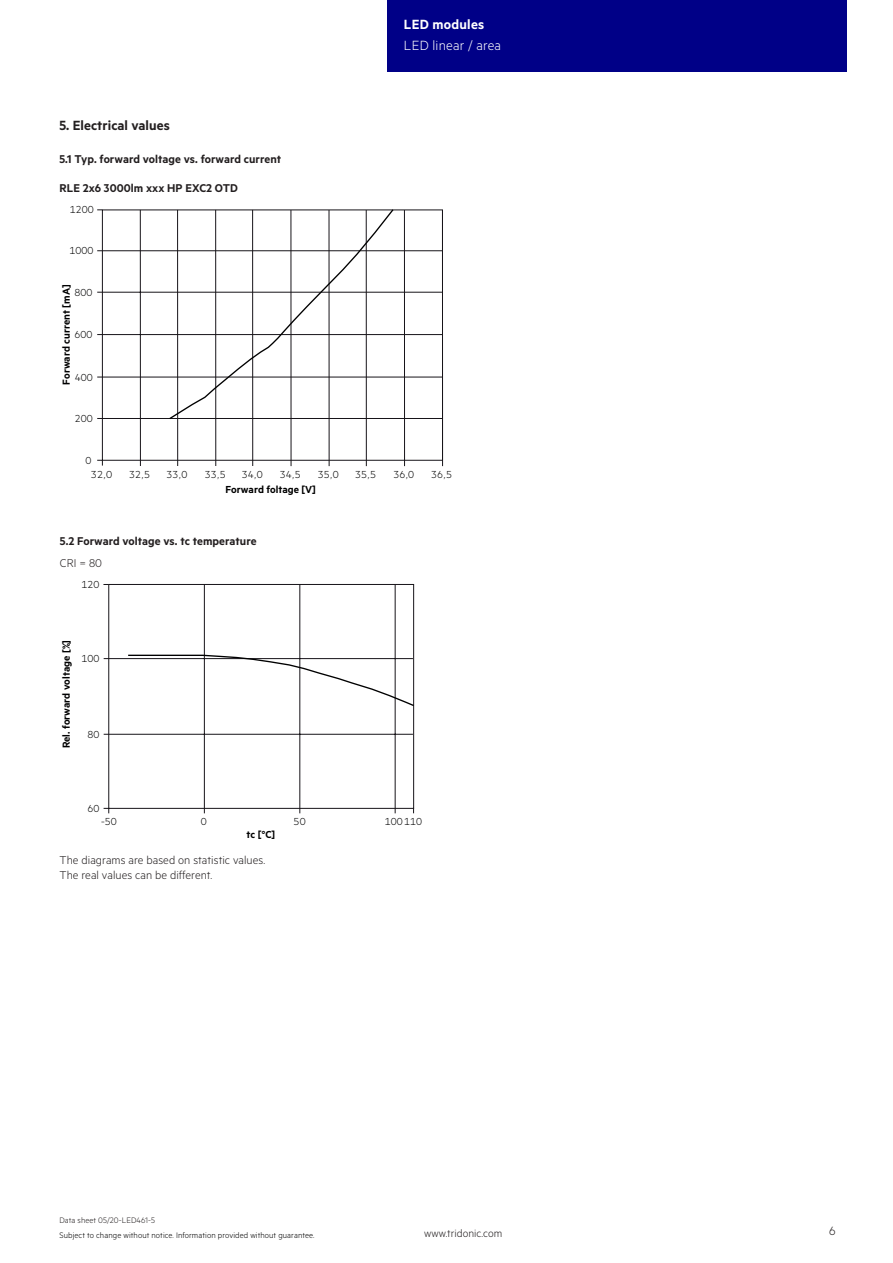
<style>
.page{position:relative;width:893px;height:1263px;background:#fff}
.page>*{position:absolute;margin:0;border:0;box-sizing:border-box;transform-origin:0 0}
.t1{font:600 15px "Metric";letter-spacing:.005em;color:#231f20}
.t2{font:300 15px "Metric";letter-spacing:.015em;color:#fff}
.t3{font:600 15px "Metric";letter-spacing:.015em;color:#fff}
.t4{font:300 13.5px "Metric";color:#231f20}
.t5{font:600 12.75px "Metric";letter-spacing:.005em;color:#231f20}
.t6{font:300 12.75px/15.1px "Metric";letter-spacing:.005em;color:#231f20}
.t7{font:12.75px "Tridonic Metric Print Light";color:#231f20}
.t8{font:300 12px "Metric";letter-spacing:.005em;color:#231f20}
.t9{font:11.55px "Tridonic Metric Print Light";color:#000001}
.t10{font:11.55px "Tridonic Metric Print Semi";color:#000001}
.t11{font:300 9px "Metric";letter-spacing:.01em;color:#000}
.t12{font:300 9px "Metric";letter-spacing:.005em;color:#231f20}
</style>
<div class="page">
<div style="left:387px;top:0;width:459px;height:72px;background:#000087"></div>
<svg style="left:103px;top:584px;width:311px;height:230px"></svg>
<svg style="left:127px;top:654px;width:288px;height:53px"></svg>
<hr style="left:97px;top:292px;width:345px;height:1px;background:#171419">
<hr style="left:97px;top:334px;width:345px;height:1px;background:#171419">
<hr style="left:97px;top:418px;width:345px;height:1px;background:#171419">
<hr style="left:140px;top:210px;width:1px;height:256px;background:#171419">
<svg style="left:97px;top:460px;width:6px;height:6px"></svg>
<hr style="left:177px;top:210px;width:1px;height:256px;background:#171419">
<hr style="left:252px;top:210px;width:1px;height:256px;background:#171419">
<hr style="left:215px;top:210px;width:1px;height:256px;background:#171419">
<hr style="left:97px;top:377px;width:345px;height:1px;background:#171419">
<hr style="left:329px;top:210px;width:1px;height:256px;background:#171419">
<hr style="left:291px;top:210px;width:1px;height:256px;background:#171419">
<hr style="left:404px;top:210px;width:1px;height:256px;background:#171419">
<hr style="left:366px;top:210px;width:1px;height:256px;background:#171419">
<hr style="left:442px;top:210px;width:1px;height:256px;background:#171419">
<hr style="left:97px;top:250px;width:345px;height:1px;background:#171419">
<svg style="left:168px;top:209px;width:227px;height:211px"></svg>
<p class="t1" style="left:60px;top:117px;width:112px">5. Electrical values</p>
<p class="t5" style="left:60px;top:151px;width:223px">5.1 Typ. forward voltage vs. forward current</p>
<p class="t5" style="left:60px;top:181px;width:180px">RLE 2x6 3000lm xxx HP EXC2 OTD</p>
<p class="t9" style="left:70px;top:203px;width:25px">1200</p>
<p class="t9" style="left:70px;top:244px;width:25px">1000</p>
<p class="t10" style="left:59px;top:385px;width:102px;rotate:-90deg">Forward current [mA]</p>
<p class="t9" style="left:74px;top:285px;width:19px">800</p>
<p class="t9" style="left:75px;top:328px;width:19px">600</p>
<p class="t9" style="left:75px;top:370px;width:19px">400</p>
<p class="t9" style="left:75px;top:412px;width:19px">200</p>
<p class="t9" style="left:86px;top:454px;width:7px">0</p>
<p class="t3" style="left:404px;top:15px;width:82px">LED modules</p>
<p class="t2" style="left:404px;top:37px;width:99px">LED linear / area</p>
<p class="t9" style="left:91px;top:468px;width:23px">32,0</p>
<p class="t9" style="left:129px;top:467px;width:22px">32,5</p>
<p class="t9" style="left:166px;top:467px;width:22px">33,0</p>
<p class="t9" style="left:205px;top:467px;width:22px">33,5</p>
<p class="t9" style="left:242px;top:467px;width:22px">34,0</p>
<p class="t9" style="left:280px;top:468px;width:22px">34,5</p>
<p class="t9" style="left:318px;top:468px;width:22px">35,0</p>
<p class="t9" style="left:355px;top:468px;width:22px">35,5</p>
<p class="t9" style="left:393px;top:468px;width:22px">36,0</p>
<p class="t9" style="left:431px;top:468px;width:22px">36,5</p>
<p class="t10" style="left:225px;top:483px;width:92px">Forward foltage [V]</p>
<p class="t5" style="left:60px;top:534px;width:198px">5.2 Forward voltage vs. tc temperature</p>
<p class="t7" style="left:60px;top:555px;width:44px">CRI = 80</p>
<p class="t9" style="left:82px;top:577px;width:19px">120</p>
<p class="t10" style="left:59px;top:748px;width:110px;rotate:-90deg">Rel. forward voltage [%]</p>
<p class="t9" style="left:81px;top:651px;width:19px">100</p>
<p class="t9" style="left:87px;top:727px;width:13px">80</p>
<p class="t9" style="left:87px;top:802px;width:13px">60</p>
<p class="t9" style="left:101px;top:815px;width:17px">-50</p>
<p class="t9" style="left:201px;top:815px;width:7px">0</p>
<p class="t9" style="left:294px;top:815px;width:14px">50</p>
<p class="t9" style="left:385px;top:815px;width:39px">100110</p>
<p class="t10" style="left:247px;top:827px;width:30px">tc [°C]</p>
<p class="t6" style="left:60px;top:852px;width:207px">The diagrams are based on statistic values.<br>The real values can be different.</p>
<p class="t12" style="left:60px;top:1215px;width:97px">Data sheet 05/20-LED461-5</p>
<p class="t11" style="left:60px;top:1229px;width:257px">Subject to change without notice. Information provided without guarantee.</p>
<p class="t8" style="left:424px;top:1227px;width:80px">www.tridonic.com</p>
<p class="t4" style="left:829px;top:1223px;width:8px">6</p>
</div>
